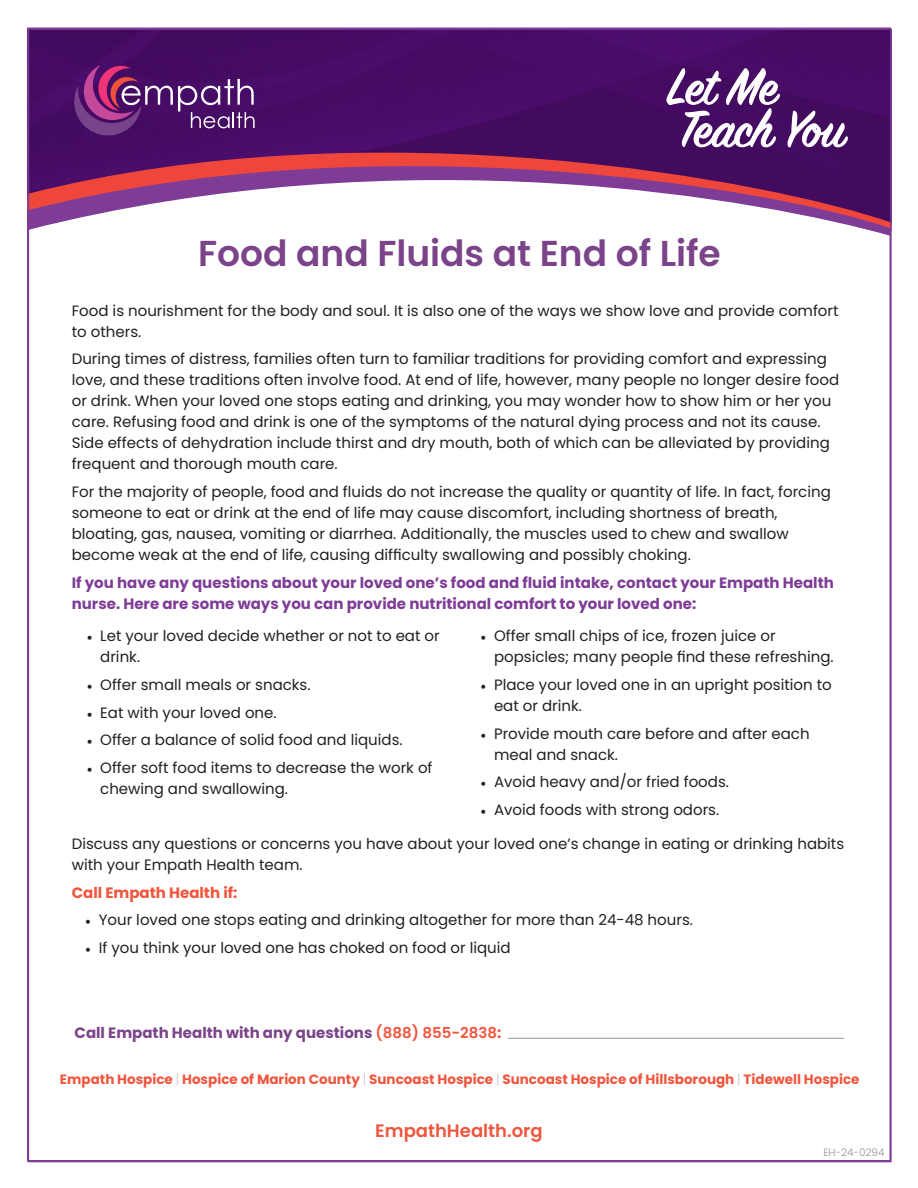
<style>
.page{position:relative;width:918px;height:1188px;background:#fff}
.page>*{position:absolute;margin:0;border:0;box-sizing:border-box;transform-origin:0 0}
.t1{font:600 36px "Poppins";color:#7b4389}
.t2{font:600 18px "Poppins";color:#f0553d}
.t3{font:15px/21px "Poppins";color:#231f20}
.t4{font:700 15px/21px "Poppins";color:#7e3c97}
.t5{font:700 15px "Poppins";color:#7b4389}
.t6{font:700 15px "Poppins";color:#f0553d}
.t7{font:700 13.5px "Poppins";color:#f0553d}
.t8{font:300 10.5px "Poppins";color:#999190}
.s1{font-family:"Minion Pro"}
.s2{font-weight:600;color:#f0553d}
.s3{color:#f0553d}
.s4{font-weight:300;color:#c7c8ca}
</style>
<div class="page">
<div style="left:31px;top:31px;width:858px;height:74px;background:#460c65"></div>
<svg style="left:665px;top:66px;width:115px;height:39px"></svg>
<svg style="left:73px;top:64px;width:182px;height:41px;background:#6c2d77"></svg>
<svg style="left:31px;top:105px;width:858px;height:16px;background:#50166a"></svg>
<svg style="left:31px;top:121px;width:858px;height:115px"></svg>
<hr style="left:508px;top:1038px;width:336px;height:1px;background:#939598">
<p class="t1" style="left:198px;top:233px;width:524px">Food and Fluids at End of Life</p>
<p class="t3" style="left:72px;top:300px;width:768px">Food is nourishment for the body and soul. It is also one of the ways we show love and provide comfort to others.</p>
<p class="t3" style="left:72px;top:349px;width:769px">During times of distress, families often turn to familiar traditions for providing comfort and expressing love, and these traditions often involve food. At end of life, however, many people no longer desire food or drink. When your loved one stops eating and drinking, you may wonder how to show him or her you care. Refusing food and drink is one of the symptoms of the natural dying process and not its cause.<br>Side effects of dehydration include thirst and dry mouth, both of which can be alleviated by providing frequent and thorough mouth care.</p>
<p class="t3" style="left:72px;top:481px;width:761px">For the majority of people, food and fluids do not increase the quality or quantity of life. In fact, forcing someone to eat or drink at the end of life may cause discomfort, including shortness of breath, bloating, gas, nausea, vomiting or diarrhea. Additionally, the muscles used to chew and swallow become weak at the end of life, causing difficulty swallowing and possibly choking.</p>
<p class="t4" style="left:72px;top:572px;width:764px">If you have any questions about your loved one’s food and fluid intake, contact your Empath Health nurse. Here are some ways you can provide nutritional comfort to your loved one:</p>
<p class="t3" style="left:100px;top:625px;width:341px;text-indent:-14px"><span class="s1">•</span> Let your loved decide whether or not to eat or drink.</p>
<p class="t3" style="left:87px;top:674px;width:225px"><span class="s1">•</span> Offer small meals or snacks.</p>
<p class="t3" style="left:87px;top:702px;width:191px"><span class="s1">•</span> Eat with your loved one.</p>
<p class="t3" style="left:87px;top:730px;width:317px"><span class="s1">•</span> Offer a balance of solid food and liquids.</p>
<p class="t3" style="left:100px;top:757px;width:334px;text-indent:-14px"><span class="s1">•</span> Offer soft food items to decrease the work of chewing and swallowing.</p>
<p class="t3" style="left:494px;top:625px;width:341px;text-indent:-14px"><span class="s1">•</span> Offer small chips of ice, frozen juice or popsicles; many people find these refreshing.</p>
<p class="t3" style="left:494px;top:674px;width:339px;text-indent:-14px"><span class="s1">•</span> Place your loved one in an upright position to eat or drink.</p>
<p class="t3" style="left:494px;top:723px;width:317px;text-indent:-14px"><span class="s1">•</span> Provide mouth care before and after each meal and snack.</p>
<p class="t3" style="left:481px;top:772px;width:250px"><span class="s1">•</span> Avoid heavy and/or fried foods.</p>
<p class="t3" style="left:481px;top:799px;width:240px"><span class="s1">•</span> Avoid foods with strong odors.</p>
<p class="t3" style="left:72px;top:833px;width:774px">Discuss any questions or concerns you have about your loved one’s change in eating or drinking habits with your Empath Health team.</p>
<p class="t6" style="left:72px;top:884px;width:167px">Call Empath Health if:</p>
<p class="t3" style="left:85px;top:910px;width:609px"><span class="s1">•</span> Your loved one stops eating and drinking altogether for more than 24-48 hours.</p>
<p class="t3" style="left:85px;top:937px;width:427px"><span class="s1">•</span> If you think your loved one has choked on food or liquid</p>
<p class="t5" style="left:75px;top:1024px;width:428px">Call Empath Health with any questions <span class="s2">(888) 855-2838</span><span class="s3">:</span></p>
<p class="t7" style="left:60px;top:1072px;width:801px">Empath Hospice <span class="s4">|</span> Hospice of Marion County <span class="s4">|</span> Suncoast Hospice <span class="s4">|</span> Suncoast Hospice of Hillsborough <span class="s4">|</span> Tidewell Hospice</p>
<p class="t2" style="left:375px;top:1120px;width:169px">EmpathHealth.org</p>
<p class="t8" style="left:823px;top:1146px;width:63px">EH-24-0294</p>
</div>
